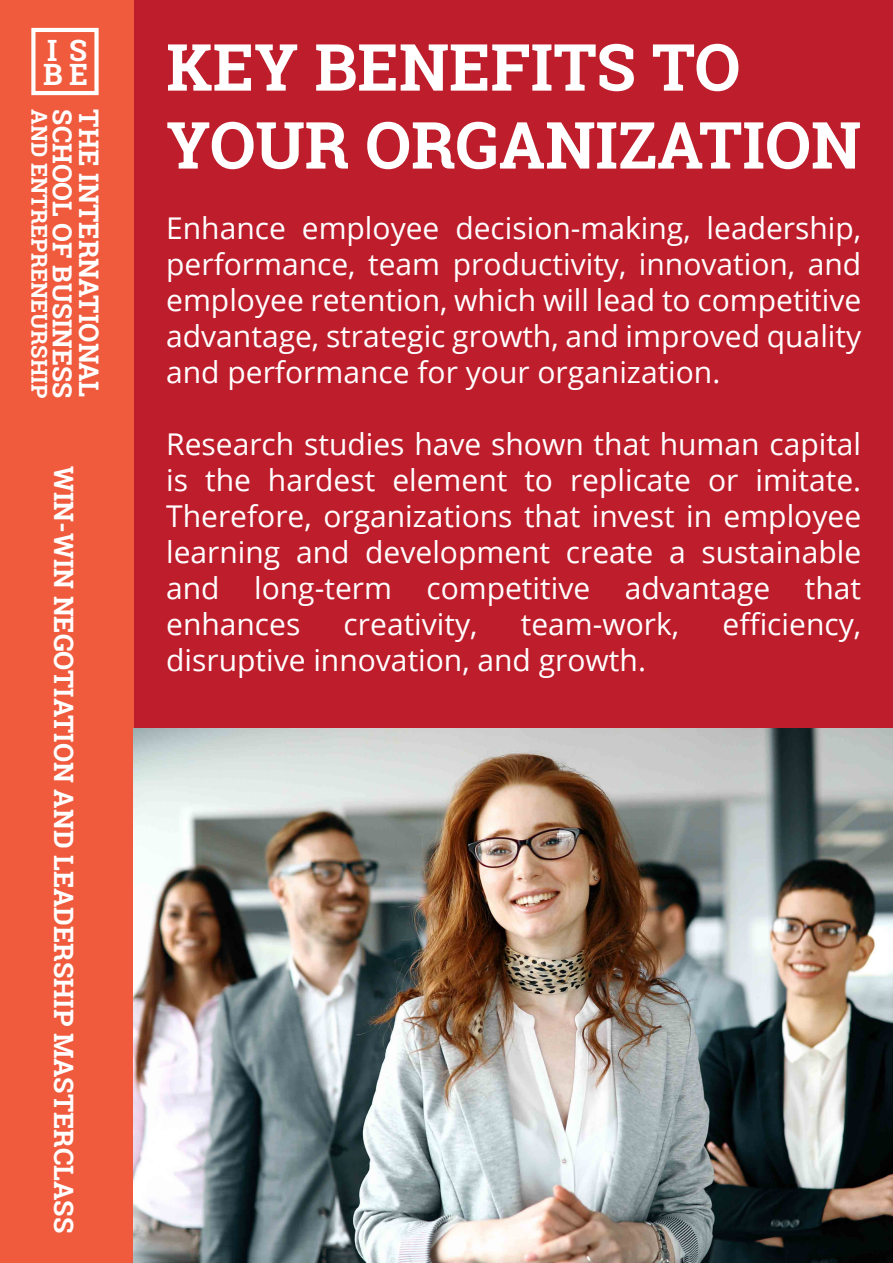
<style>
.page{position:relative;width:893px;height:1263px;background:#fff}
.page>*{position:absolute;margin:0;border:0;box-sizing:border-box;transform-origin:0 0}
.t1{font:700 64.95px/78px "Roboto Slab";color:#fff}
.t2{font:30px/36px "Open Sans";color:#fff;text-align:justify}
.t3{font:700 29.7px "Roboto Slab";color:#fff}
.t4{font:700 27.3px "Roboto Slab";color:#fff}
.t5{font:700 27px "Roboto Slab";color:#fff}
.t6{font:700 26.55px "Roboto Slab";color:#fff}
.t7{font:700 22.05px "Roboto Slab";color:#fff}
</style>
<div class="page">
<div style="left:0;top:0;width:893px;height:728px;background:#be1d2c"></div>
<div style="left:0;top:0;width:134px;height:1263px;background:#f05a3d"></div>
<svg style="left:31px;top:28px;width:68px;height:67px"></svg>
<img style="left:134px;top:728px;width:759px;height:534px">
<p class="t3" style="left:47px;top:30px;width:42px">I S</p>
<p class="t3" style="left:43px;top:54px;width:47px">BE</p>
<p class="t7" style="left:55px;top:109px;width:290px;rotate:90deg">AND ENTREPRENEURSHIP</p>
<p class="t6" style="left:81px;top:109px;width:290px;rotate:90deg">SCHOOL OF BUSINESS</p>
<p class="t4" style="left:108px;top:109px;width:289px;rotate:90deg">THE INTERNATIONAL</p>
<p class="t5" style="left:82px;top:466px;width:769px;rotate:90deg">WIN-WIN NEGOTIATION AND LEADERSHIP MASTERCLASS</p>
<h1 class="t1" style="left:166px;top:27px;width:696px">KEY BENEFITS TO<br>YOUR ORGANIZATION</h1>
<p class="t2" style="left:166px;top:210px;width:696px">Enhance employee decision-making, leadership, performance, team productivity, innovation, and employee retention, which will lead to competitive advantage, strategic growth, and improved quality and performance for your organization.</p>
<p class="t2" style="left:166px;top:426px;width:696px">Research studies have shown that human capital is the hardest element to replicate or imitate.<br>Therefore, organizations that invest in employee learning and development create a sustainable and long-term competitive advantage that enhances</p>
<p class="t2" style="left:344px;top:606px;width:135px">creativity,</p>
<p class="t2" style="left:521px;top:606px;width:160px">team-work,</p>
<p class="t2" style="left:722px;top:606px;width:140px">efficiency,</p>
<p class="t2" style="left:166px;top:642px;width:481px">disruptive innovation, and growth.</p>
</div>
